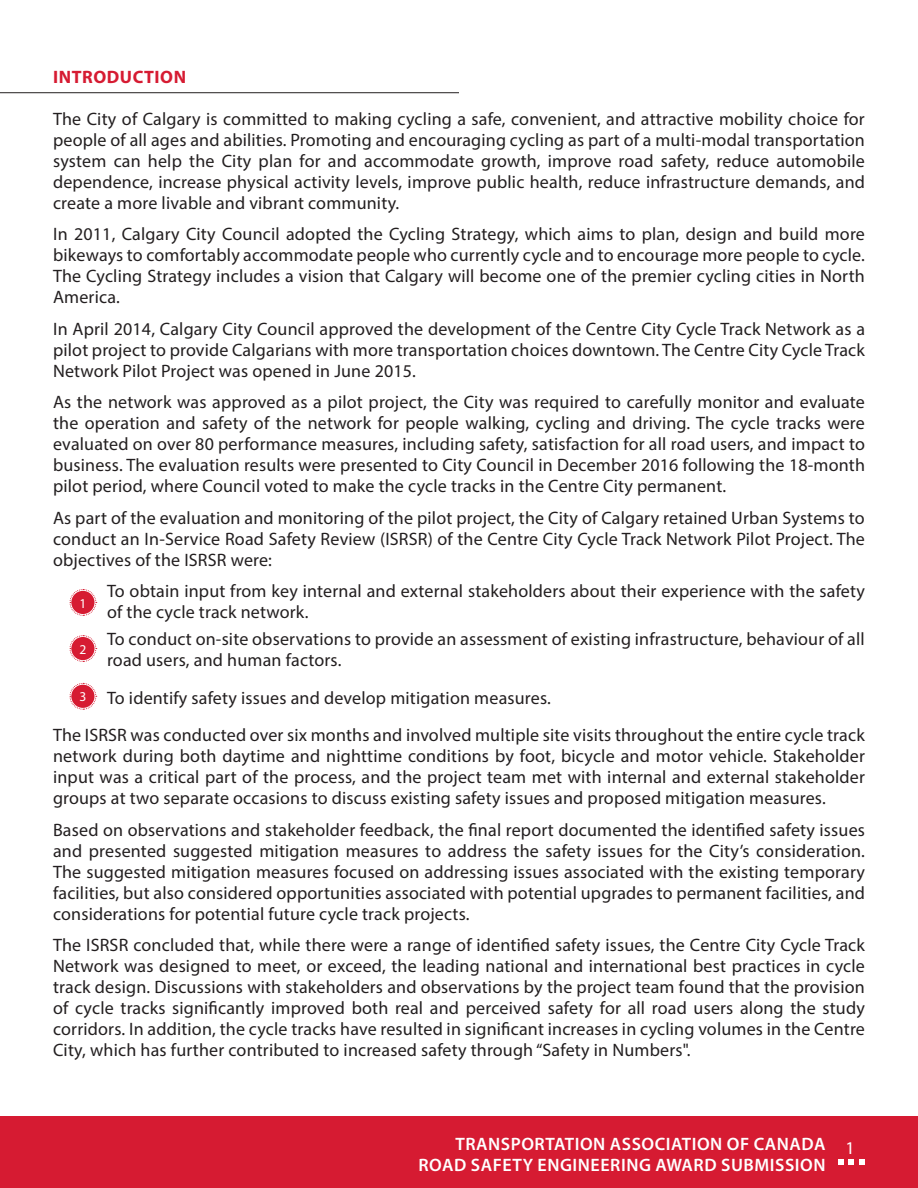
<style>
.page{position:relative;width:918px;height:1188px;background:#fff}
.page>*{position:absolute;margin:0;border:0;box-sizing:border-box;transform-origin:0 0}
.Body{font:18px/21px "Myriad Pro";letter-spacing:.01em;color:#231f20;text-align:justify}
.t1{font:600 18px/21px "Myriad Pro";letter-spacing:.03em;color:#fff}
.Header_1{font:700 18px "Myriad Pro";letter-spacing:.03em;color:#d61b32}
.Body-2{font:13.5px "Myriad Pro";color:#fff}
.s1{font-weight:400}
</style>
<div class="page">
<div style="left:0;top:1116px;width:918px;height:72px;background:#d61b32"></div>
<svg style="left:838px;top:1159px;width:27px;height:6px"></svg>
<svg style="left:69px;top:589px;width:28px;height:27px"></svg>
<svg style="left:69px;top:635px;width:28px;height:27px"></svg>
<svg style="left:69px;top:683px;width:28px;height:27px"></svg>
<hr style="left:0;top:92px;width:459px;height:1px;background:#231f20">
<p class="Header_1" style="left:53px;top:65px;width:134px">INTRODUCTION</p>
<p class="Body" style="left:53px;top:108px;width:813px">The City of Calgary is committed to making cycling a safe, convenient, and attractive mobility choice for people of all ages and abilities. Promoting and encouraging cycling as part of a multi-modal transportation system can help the City plan for and accommodate growth, improve road safety, reduce automobile dependence, increase physical activity levels, improve public health, reduce infrastructure demands, and create a more livable and vibrant community.</p>
<p class="Body" style="left:53px;top:223px;width:813px">In 2011, Calgary City Council adopted the Cycling Strategy, which aims to plan, design and build more bikeways to comfortably accommodate people who currently cycle and to encourage more people to cycle.<br>The Cycling Strategy includes a vision that Calgary will become one of the premier cycling cities in North America.</p>
<p class="Body" style="left:53px;top:318px;width:813px">In April 2014, Calgary City Council approved the development of the Centre City Cycle Track Network as a pilot project to provide Calgarians with more transportation choices downtown. The Centre City Cycle Track Network Pilot Project was opened in June 2015.</p>
<p class="Body" style="left:53px;top:391px;width:813px">As the network was approved as a pilot project, the City was required to carefully monitor and evaluate the operation and safety of the network for people walking, cycling and driving. The cycle tracks were evaluated on over 80 performance measures, including safety, satisfaction for all road users, and impact to business. The evaluation results were presented to City Council in December 2016 following the 18-month pilot period, where Council voted to make the cycle tracks in the Centre City permanent.</p>
<p class="Body" style="left:53px;top:507px;width:813px">As part of the evaluation and monitoring of the pilot project, the City of Calgary retained Urban Systems to conduct an In-Service Road Safety Review (ISRSR) of the Centre City Cycle Track Network Pilot Project. The objectives of the ISRSR were:</p>
<p class="Body" style="left:107px;top:580px;width:759px">To obtain input from key internal and external stakeholders about their experience with the safety of the cycle track network.</p>
<p class="Body" style="left:107px;top:628px;width:759px">To conduct on-site observations to provide an assessment of existing infrastructure, behaviour of all road users, and human factors.</p>
<p class="Body" style="left:107px;top:687px;width:445px">To identify safety issues and develop mitigation measures.</p>
<p class="Body" style="left:53px;top:724px;width:813px">The ISRSR was conducted over six months and involved multiple site visits throughout the entire cycle track network during both daytime and nighttime conditions by foot, bicycle and motor vehicle. Stakeholder input was a critical part of the process, and the project team met with internal and external stakeholder groups at two separate occasions to discuss existing safety issues and proposed mitigation measures.</p>
<p class="Body" style="left:53px;top:819px;width:813px">Based on observations and stakeholder feedback, the final report documented the identified safety issues and presented suggested mitigation measures to address the safety issues for the City’s consideration.<br>The suggested mitigation measures focused on addressing issues associated with the existing temporary facilities, but also considered opportunities associated with potential upgrades to permanent facilities, and considerations for potential future cycle track projects.</p>
<p class="Body" style="left:53px;top:934px;width:813px">The ISRSR concluded that, while there were a range of identified safety issues, the Centre City Cycle Track Network was designed to meet, or exceed, the leading national and international best practices in cycle track design. Discussions with stakeholders and observations by the project team found that the provision of cycle tracks significantly improved both real and perceived safety for all road users along the study corridors. In addition, the cycle tracks have resulted in significant increases in cycling volumes in the Centre City, which has further contributed to increased safety through “Safety in Numbers".</p>
<p class="Body-2" style="left:79px;top:595px;width:8px">1</p>
<p class="Body-2" style="left:79px;top:641px;width:8px">2</p>
<p class="Body-2" style="left:79px;top:689px;width:8px">3</p>
<p class="t1" style="left:419px;top:1133px;width:438px;text-indent:37px">TRANSPORTATION ASSOCIATION OF CANADA <span class="s1">1<br></span>ROAD SAFETY ENGINEERING AWARD SUBMISSION</p>
</div>
